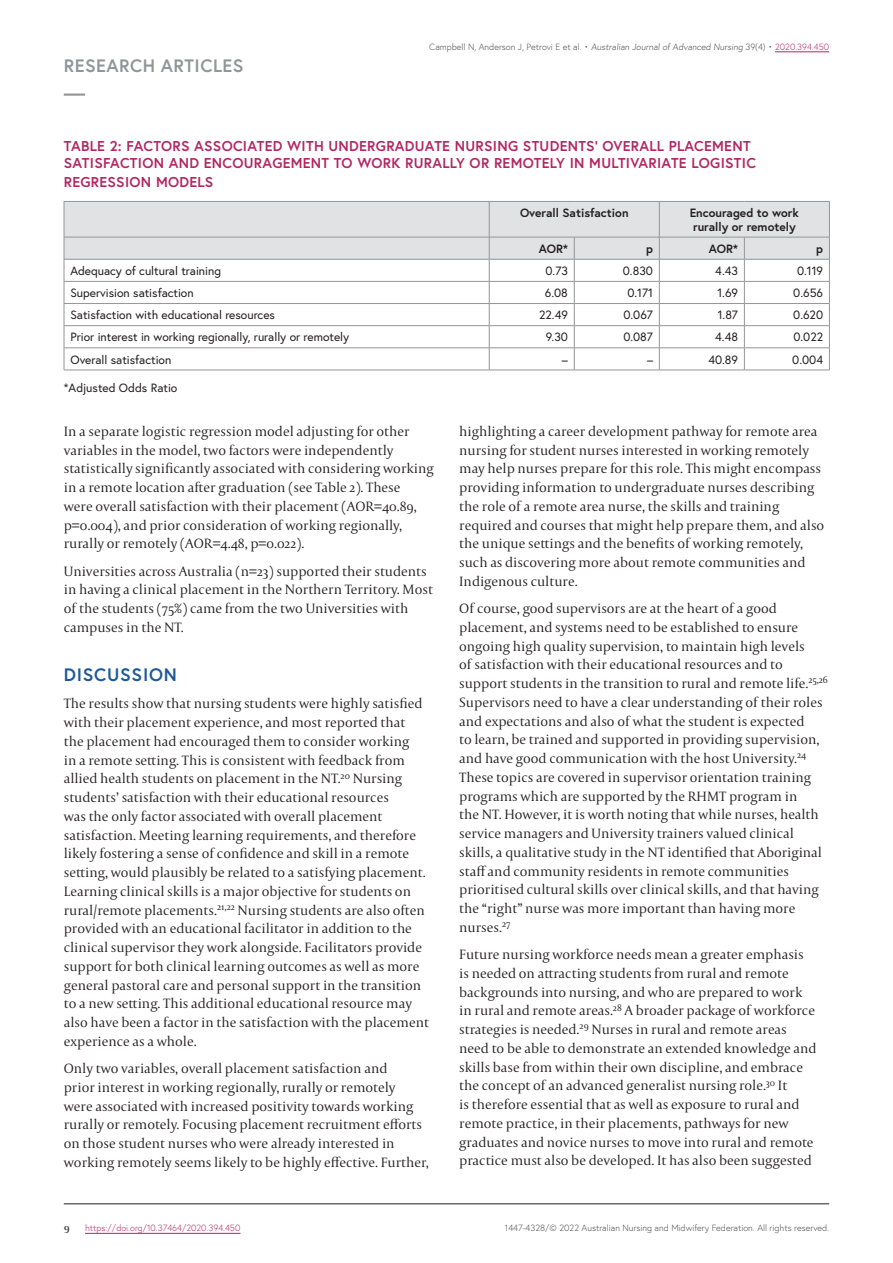
<style>
.page{position:relative;width:893px;height:1263px;background:#fff}
.page>*{position:absolute;margin:0;border:0;box-sizing:border-box;transform-origin:0 0}
.t1{font:700 18px "Europa";color:#939598}
.t2{font:700 18px "Europa";letter-spacing:.04em;color:#1e599a}
.t3{font:300 14.25px/18.8px "Capitolium 2";color:#231f20}
.t4{font:700 14.25px/16.5px "Europa";letter-spacing:.02em;color:#b32662}
.t5{font:12px "Europa";color:#231f20}
.t6{font:700 12px/13.5px "Europa";color:#231f20}
.t7{font:700 10.5px "Capitolium 2";color:#4b4c4d}
.t8{font:300 9px "Europa";color:#4b4c4d}
.t9{font:300 9px "Europa";color:#b32662}
.s1{color:#b32662}
</style>
<div class="page">
<hr style="left:64px;top:1203px;width:765px;height:1px;background:#231f20">
<hr style="left:64px;top:94px;width:21px;height:2px;background:#939598">
<hr style="left:775px;top:52px;width:54px;height:1px;background:#b32662">
<hr style="left:85px;top:1233px;width:155px;height:1px;background:#b32662">
<svg style="left:64px;top:201px;width:766px;height:169px"></svg>
<hr style="left:64px;top:370px;width:425px;height:1px;background:#939598">
<hr style="left:489px;top:370px;width:85px;height:1px;background:#939598">
<hr style="left:574px;top:370px;width:85px;height:1px;background:#939598">
<hr style="left:659px;top:370px;width:85px;height:1px;background:#939598">
<hr style="left:744px;top:370px;width:86px;height:1px;background:#939598">
<p class="t1" style="left:64px;top:54px;width:13px">research</p>
<p class="t1" style="left:161px;top:54px;width:12px">articles</p>
<p class="t8" style="left:429px;top:41px;width:401px">Campbell N, Anderson J, Petrovi E et al. • Australian Journal of Advanced Nursing 39(4) • <span class="s1">2020.394.450</span></p>
<p class="t4" style="left:64px;top:138px;width:694px">TABLE 2: FACTORS ASSOCIATED WITH UNDERGRADUATE NURSING STUDENTS’ OVERALL PLACEMENT<br>SATISFACTION AND ENCOURAGEMENT TO WORK RURALLY OR REMOTELY IN MULTIVARIATE LOGISTIC</p>
<p class="t4" style="left:64px;top:173px;width:151px">REGRESSION MODELS</p>
<p class="t6" style="left:520px;top:206px;width:110px">Overall Satisfaction</p>
<p class="t6" style="left:690px;top:206px;width:111px">Encouraged to work rurally or remotely</p>
<p class="t6" style="left:539px;top:242px;width:31px">AOR*</p>
<p class="t6" style="left:646px;top:242px;width:8px">p</p>
<p class="t6" style="left:709px;top:242px;width:31px">AOR*</p>
<p class="t6" style="left:816px;top:242px;width:8px">p</p>
<p class="t5" style="left:70px;top:263px;width:152px">Adequacy of cultural training</p>
<p class="t5" style="left:545px;top:263px;width:24px">0.73</p>
<p class="t5" style="left:623px;top:263px;width:32px">0.830</p>
<p class="t5" style="left:715px;top:263px;width:24px">4.43</p>
<p class="t5" style="left:797px;top:263px;width:28px">0.119</p>
<p class="t5" style="left:70px;top:285px;width:125px">Supervision satisfaction</p>
<p class="t5" style="left:545px;top:285px;width:24px">6.08</p>
<p class="t5" style="left:627px;top:285px;width:27px">0.171</p>
<p class="t5" style="left:717px;top:285px;width:22px">1.69</p>
<p class="t5" style="left:793px;top:285px;width:31px">0.656</p>
<p class="t5" style="left:70px;top:307px;width:206px">Satisfaction with educational resources</p>
<p class="t5" style="left:539px;top:307px;width:30px">22.49</p>
<p class="t5" style="left:623px;top:307px;width:31px">0.067</p>
<p class="t5" style="left:718px;top:307px;width:22px">1.87</p>
<p class="t5" style="left:793px;top:307px;width:31px">0.620</p>
<p class="t5" style="left:70px;top:330px;width:280px">Prior interest in working regionally, rurally or remotely</p>
<p class="t5" style="left:546px;top:330px;width:24px">9.30</p>
<p class="t5" style="left:623px;top:330px;width:31px">0.087</p>
<p class="t5" style="left:715px;top:330px;width:24px">4.48</p>
<p class="t5" style="left:793px;top:330px;width:31px">0.022</p>
<p class="t5" style="left:70px;top:352px;width:102px">Overall satisfaction</p>
<p class="t5" style="left:562px;top:352px;width:7px">–</p>
<p class="t5" style="left:647px;top:352px;width:7px">–</p>
<p class="t5" style="left:708px;top:352px;width:31px">40.89</p>
<p class="t5" style="left:792px;top:352px;width:32px">0.004</p>
<p class="t5" style="left:64px;top:380px;width:115px">*Adjusted Odds Ratio</p>
<p class="t3" style="left:64px;top:421px;width:371px">In a separate logistic regression model adjusting for other variables in the model, two factors were independently statistically significantly associated with considering working in a remote location after graduation (see Table 2). These<br>were overall satisfaction with their placement (AOR=40.89, p=0.004), and prior consideration of working regionally, rurally or remotely (AOR=4.48, p=0.022).</p>
<p class="t3" style="left:64px;top:561px;width:371px">Universities across Australia (n=23) supported their students in having a clinical placement in the Northern Territory. Most of the students (75%) came from the two Universities with campuses in the NT.</p>
<p class="t2" style="left:64px;top:662px;width:115px">DISCUSSION</p>
<p class="t3" style="left:64px;top:694px;width:367px">The results show that nursing students were highly satisfied with their placement experience, and most reported that<br>the placement had encouraged them to consider working<br>in a remote setting. This is consistent with feedback from allied health students on placement in the NT.<sup>20</sup> Nursing students’ satisfaction with their educational resources<br>was the only factor associated with overall placement satisfaction. Meeting learning requirements, and therefore likely fostering a sense of confidence and skill in a remote setting, would plausibly be related to a satisfying placement.<br>Learning clinical skills is a major objective for students on rural/remote placements.<sup>21,22</sup> Nursing students are also often provided with an educational facilitator in addition to the clinical supervisor they work alongside. Facilitators provide support for both clinical learning outcomes as well as more general pastoral care and personal support in the transition to a new setting. This additional educational resource may also have been a factor in the satisfaction with the placement experience as a whole.</p>
<p class="t3" style="left:64px;top:1059px;width:367px">Only two variables, overall placement satisfaction and<br>prior interest in working regionally, rurally or remotely<br>were associated with increased positivity towards working rurally or remotely. Focusing placement recruitment efforts on those student nurses who were already interested in working remotely seems likely to be highly effective. Further,</p>
<p class="t3" style="left:459px;top:421px;width:366px">highlighting a career development pathway for remote area nursing for student nurses interested in working remotely may help nurses prepare for this role. This might encompass providing information to undergraduate nurses describing the role of a remote area nurse, the skills and training required and courses that might help prepare them, and also the unique settings and the benefits of working remotely, such as discovering more about remote communities and Indigenous culture.</p>
<p class="t3" style="left:459px;top:599px;width:370px">Of course, good supervisors are at the heart of a good placement, and systems need to be established to ensure ongoing high quality supervision, to maintain high levels<br>of satisfaction with their educational resources and to support students in the transition to rural and remote life.<sup>25,26<br></sup>Supervisors need to have a clear understanding of their roles and expectations and also of what the student is expected<br>to learn, be trained and supported in providing supervision, and have good communication with the host University.<sup>24<br></sup>These topics are covered in supervisor orientation training programs which are supported by the RHMT program in<br>the NT. However, it is worth noting that while nurses, health service managers and University trainers valued clinical skills, a qualitative study in the NT identified that Aboriginal staff and community residents in remote communities prioritised cultural skills over clinical skills, and that having the “right” nurse was more important than having more nurses.<sup>27</sup></p>
<p class="t3" style="left:459px;top:945px;width:359px">Future nursing workforce needs mean a greater emphasis is needed on attracting students from rural and remote backgrounds into nursing, and who are prepared to work in rural and remote areas.<sup>28</sup> A broader package of workforce strategies is needed.<sup>29</sup> Nurses in rural and remote areas need to be able to demonstrate an extended knowledge and skills base from within their own discipline, and embrace the concept of an advanced generalist nursing role.<sup>30</sup> It<br>is therefore essential that as well as exposure to rural and remote practice, in their placements, pathways for new graduates and novice nurses to move into rural and remote practice must also be developed. It has also been suggested</p>
<p class="t7" style="left:64px;top:1220px;width:8px">9</p>
<p class="t8" style="left:505px;top:1222px;width:326px">1447-4328/© 2022 Australian Nursing and Midwifery Federation. All rights reserved.</p>
<p class="t9" style="left:85px;top:1222px;width:157px">https://doi.org/10.37464/2020.394.450</p>
</div>
